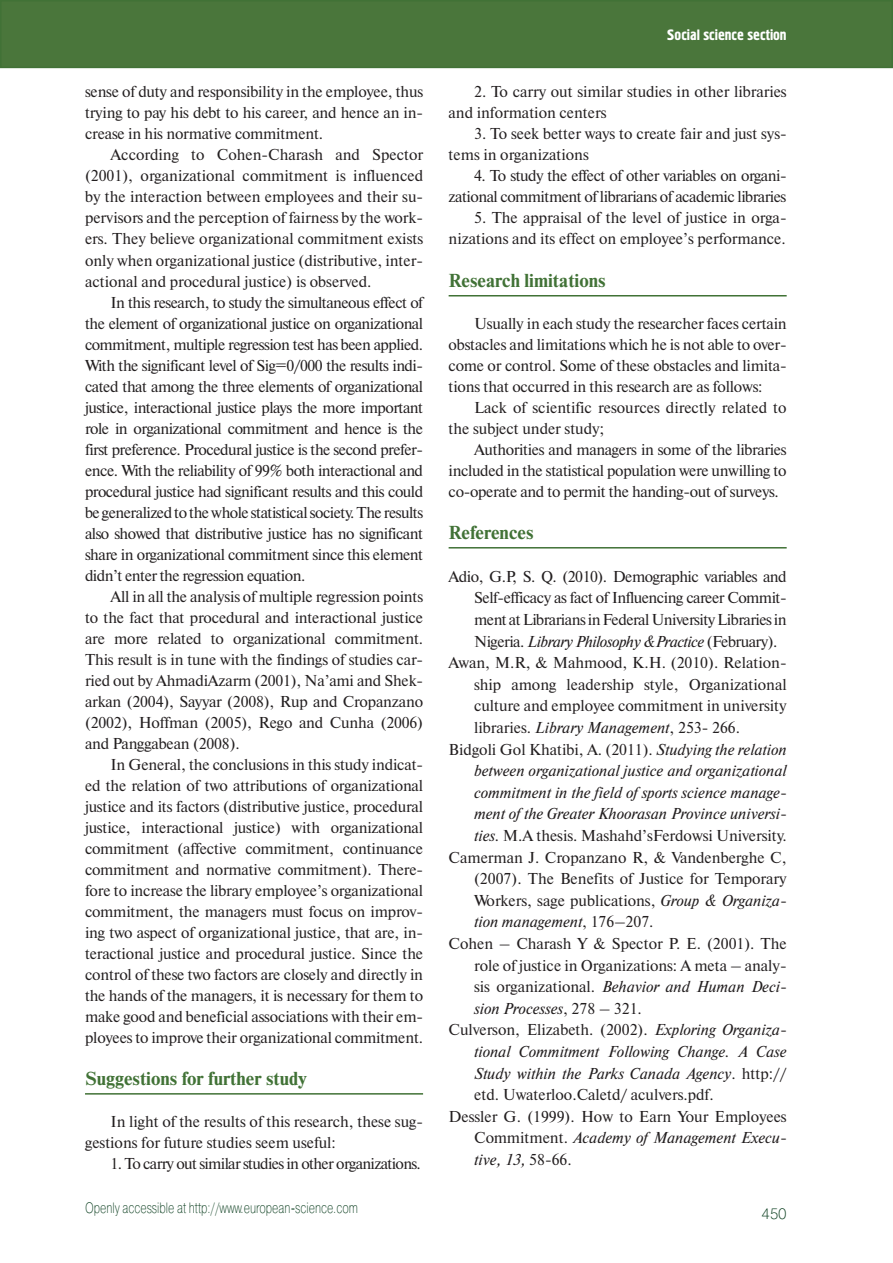
<style>
.page{position:relative;width:893px;height:1263px;background:#fff}
.page>*{position:absolute;margin:0;border:0;box-sizing:border-box;transform-origin:0 0}
.Заголовок{font:700 18.75px "Newton C";color:#417236}
.Текст_статьи{font:15.75px/21px "Newton C";letter-spacing:-.01em;color:#231f20;text-align:justify}
.Литература{font:15.75px/21.6px "Newton C";color:#231f20;text-align:justify}
.Литература-2{font:italic 15.75px/21.6px "Newton C";color:#231f20;text-align:justify}
.Текст_статьи-2{font:15.75px/21px "Newton C";letter-spacing:-.03em;color:#231f20;text-align:right}
.Текст_статьи-3{font:15.75px "Newton C";letter-spacing:-.04em;color:#231f20}
.t1{font:15px "Pragmatica Light C";color:#0b3e1f;scale:.75 1}
.t2{font:15px "Hermes C";color:#fff}
.t3{font:15px "Pragmatica Light C";color:#0b3e1f}
.s1{font-style:italic}
.s2{font-style:normal}
</style>
<div class="page">
<div style="left:1px;top:1px;width:891px;height:66px;background:#4a763b"></div>
<div style="left:0;top:0;width:893px;height:68px;border:2px solid #417236"></div>
<hr style="left:85px;top:1093px;width:338px;height:1px;background:#417236">
<hr style="left:449px;top:295px;width:338px;height:1px;background:#417236">
<hr style="left:449px;top:547px;width:338px;height:1px;background:#417236">
<p class="Текст_статьи" style="left:85px;top:82px;width:340px">sense of duty and responsibility in the employee, thus trying to pay his debt to his career, and hence an in&shy;crease in his normative commitment.</p>
<p class="Текст_статьи" style="left:85px;top:145px;width:340px;text-indent:26px">According to Cohen-Charash and Spector (2001), organizational commitment is influenced by the interaction between employees and their su&shy;pervisors and the perception of fairness by the work&shy;ers. They believe organizational commitment exists only when organizational justice (distributive, inter&shy;actional and procedural justice) is observed.</p>
<p class="Текст_статьи" style="left:85px;top:292px;width:340px;text-indent:26px">In this research, to study the simultaneous effect of the element of organizational justice on organizational commitment, multiple regression test has been applied.<br>With the significant level of Sig=0/000 the results indi&shy;cated that among the three elements of organizational justice, interactional justice plays the more important role in organizational commitment and hence is the first preference. Procedural justice is the second prefer&shy;ence. With the reliability of 99% both interactional and procedural justice had significant results and this could be generalized to the whole statistical society. The results also showed that distributive justice has no significant share in organizational commitment since this element didn’t enter the regression equation.</p>
<p class="Текст_статьи" style="left:85px;top:586px;width:340px;text-indent:26px">All in all the analysis of multiple regression points to the fact that procedural and interactional justice are more related to organizational commitment.<br>This result is in tune with the findings of studies car&shy;ried out by AhmadiAzarm (2001), Na’ami and Shek&shy;arkan (2004), Sayyar (2008), Rup and Cropanzano (2002), Hoffman (2005), Rego and Cunha (2006) and Panggabean (2008).</p>
<p class="Текст_статьи" style="left:85px;top:754px;width:340px;text-indent:26px">In General, the conclusions in this study indicat&shy;ed the relation of two attributions of organizational justice and its factors (distributive justice, procedural justice, interactional justice) with organizational commitment (affective commitment, continuance commitment and normative commitment). There&shy;fore to increase the library employee’s organizational commitment, the managers must focus on improv&shy;ing two aspect of organizational justice, that are, in&shy;teractional justice and procedural justice. Since the control of these two factors are closely and directly in the hands of the managers, it is necessary for them to make good and beneficial associations with their em&shy;ployees to improve their organizational commitment.</p>
<p class="Заголовок" style="left:85px;top:1068px;width:223px">Suggestions for further study</p>
<p class="Текст_статьи" style="left:85px;top:1111px;width:340px;text-indent:26px">In light of the results of this research, these sug&shy;gestions for future studies seem useful:</p>
<p class="Текст_статьи-3" style="left:111px;top:1154px;width:312px">1. To carry out similar studies in other organizations.</p>
<p class="t1" style="left:85px;top:1199px;width:365px">Openly accessible at http://www.european-science.com</p>
<p class="t2" style="left:667px;top:26px;width:121px">Social science section</p>
<p class="Текст_статьи" style="left:449px;top:82px;width:340px;text-indent:26px">2. To carry out similar studies in other libraries and information centers</p>
<p class="Текст_статьи" style="left:449px;top:124px;width:340px;text-indent:26px">3. To seek better ways to create fair and just sys&shy;tems in organizations</p>
<p class="Текст_статьи-2" style="left:449px;top:166px;width:340px">4. To study the effect of other variables on organi&shy;zational commitment of librarians of academic libraries</p>
<p class="Текст_статьи" style="left:449px;top:208px;width:340px;text-align:right">5. The appraisal of the level of justice in orga&shy;nizations and its effect on employee’s performance.</p>
<p class="Заголовок" style="left:449px;top:270px;width:159px">Research limitations</p>
<p class="Текст_статьи" style="left:449px;top:313px;width:340px;text-indent:26px">Usually in each study the researcher faces certain obstacles and limitations which he is not able to over&shy;come or control. Some of these obstacles and limita&shy;tions that occurred in this research are as follows:</p>
<p class="Текст_статьи" style="left:449px;top:397px;width:340px;text-indent:26px">Lack of scientific resources directly related to the subject under study;</p>
<p class="Текст_статьи" style="left:449px;top:439px;width:340px;text-indent:26px">Authorities and managers in some of the libraries included in the statistical population were unwilling to co-operate and to permit the handing-out of surveys.</p>
<p class="Заголовок" style="left:449px;top:522px;width:86px">References</p>
<p class="Литература" style="left:474px;top:566px;width:314px;text-indent:-26px">Adio, G.P, S. Q. (2010). Demographic variables and Self-efficacy as fact of Influencing career Commit&shy;ment at Librarians in Federal University Libraries in Nigeria. <span class="s1">Library Philosophy &amp;Practice</span> (February).</p>
<p class="Литература" style="left:474px;top:652px;width:314px;text-indent:-26px">Awan, M.R, &amp; Mahmood, K.H. (2010). Relation&shy;ship among leadership style, Organizational culture and employee commitment in university libraries. <span class="s1">Library Management</span>, 253- 266.</p>
<p class="Литература-2" style="left:474px;top:738px;width:314px;text-indent:-26px"><span class="s2">Bidgoli Gol Khatibi, A. (2011).</span> Studying the relation between organizational justice and organizational commitment in the field of sports science manage&shy;ment of the Greater Khoorasan Province universi&shy;ties. <span class="s2">M.A thesis. Mashahd’sFerdowsi University.</span></p>
<p class="Литература" style="left:474px;top:846px;width:314px;text-indent:-26px">Camerman J. Cropanzano R, &amp; Vandenberghe C, (2007). The Benefits of Justice for Temporary Workers, sage publications, <span class="s1">Group &amp; Organiza&shy;tion management</span>, 176–207.</p>
<p class="Литература" style="left:474px;top:933px;width:314px;text-indent:-26px">Cohen – Charash Y &amp; Spector P. E. (2001). The role of justice in Organizations: A meta – analy&shy;sis organizational. <span class="s1">Behavior and Human Deci&shy;sion Processes</span>, 278 – 321.</p>
<p class="Литература-2" style="left:474px;top:1019px;width:314px;text-indent:-26px"><span class="s2">Culverson, Elizabeth. (2002).</span> Exploring Organiza&shy;tional Commitment Following Change. A Case Study within the Parks Canada Agency<span class="s2">. http:// etd. Uwaterloo.Caletd/ aculvers.pdf.</span></p>
<p class="Литература" style="left:474px;top:1106px;width:314px;text-indent:-26px">Dessler G. (1999). How to Earn Your Employees Commitment. <span class="s1">Academy of Management Execu&shy;tive, 13,</span> 58-66.</p>
<p class="t3" style="left:762px;top:1205px;width:27px">450</p>
</div>
